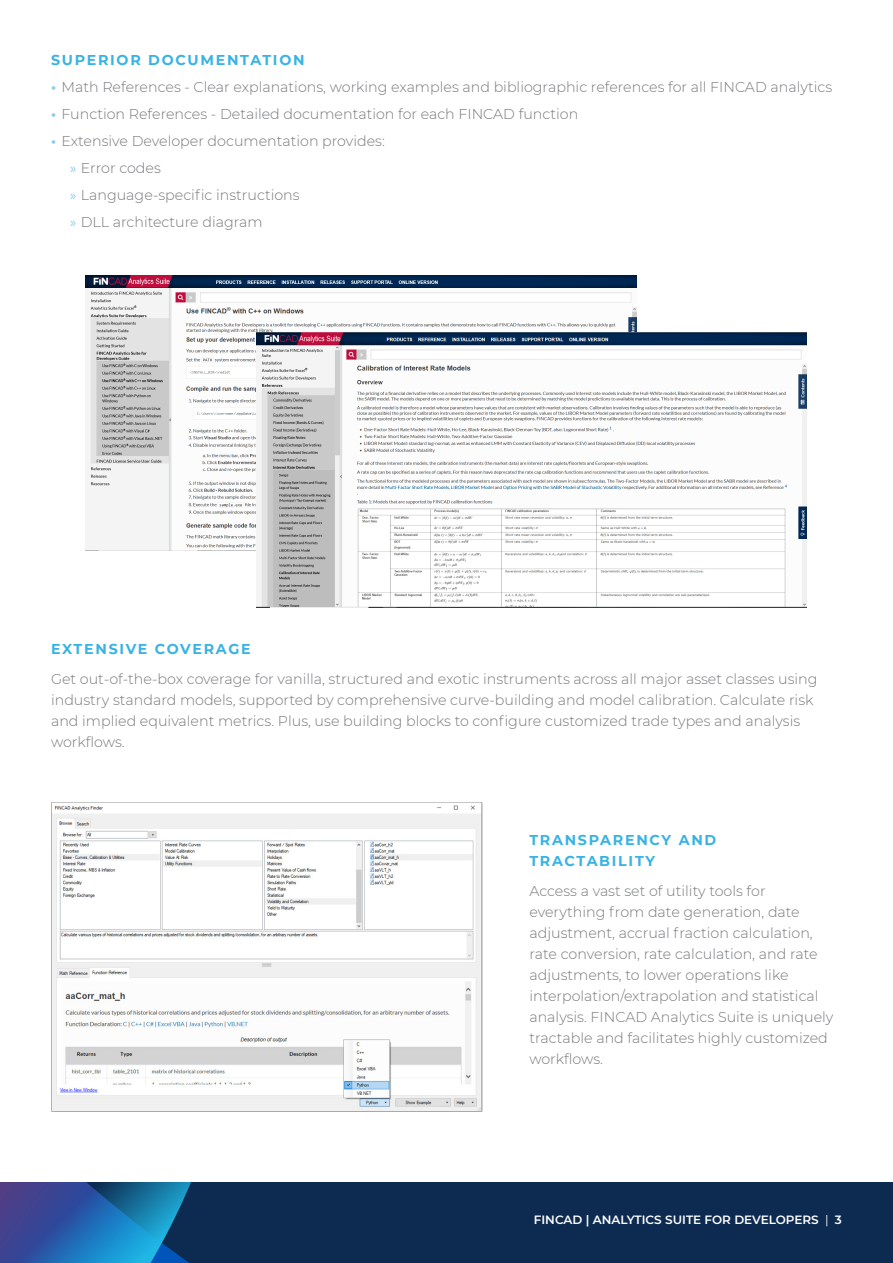
<style>
.page{position:relative;width:893px;height:1263px;background:#fff}
.page>*{position:absolute;margin:0;border:0;box-sizing:border-box;transform-origin:0 0}
.Body_Copy{font:300 14.25px/21px "Montserrat";color:#76787b}
.Heading_2{font:700 14.25px/21px "Montserrat";letter-spacing:.12em;color:#38b3e4}
.t1{font:600 12px "Montserrat";color:#fff}
.s1{font-weight:700;color:#8acaed}
.s2{font-family:"Myriad Pro";font-weight:400;color:#8acaed}
.s3{font-weight:400}
</style>
<div class="page">
<div style="left:0;top:1182px;width:893px;height:81px;background:#0d2b51"></div>
<svg style="left:0;top:1182px;width:191px;height:81px;background:#2461a2"></svg>
<img style="left:85px;top:275px;width:552px;height:275px">
<img style="left:257px;top:333px;width:549px;height:274px">
<img style="left:51px;top:803px;width:432px;height:308px">
<p class="Heading_2" style="left:51px;top:49px;width:255px">SUPERIOR DOCUMENTATION</p>
<p class="Body_Copy" style="left:51px;top:76px;width:783px"><span class="s1">•</span> Math References - Clear explanations, working examples and bibliographic references for all FINCAD analytics</p>
<p class="Body_Copy" style="left:51px;top:103px;width:529px"><span class="s1">•</span> Function References - Detailed documentation for each FINCAD function</p>
<p class="Body_Copy" style="left:51px;top:130px;width:335px"><span class="s1">•</span> Extensive Developer documentation provides:</p>
<p class="Body_Copy" style="left:70px;top:157px;width:92px"><span class="s2">»</span> Error codes</p>
<p class="Body_Copy" style="left:70px;top:184px;width:231px"><span class="s2">»</span> Language-specific instructions</p>
<p class="Body_Copy" style="left:70px;top:211px;width:194px"><span class="s2">»</span> DLL architecture diagram</p>
<p class="Heading_2" style="left:51px;top:637px;width:201px">EXTENSIVE COVERAGE</p>
<p class="Body_Copy" style="left:51px;top:668px;width:768px">Get out-of-the-box coverage for vanilla, structured and exotic instruments across all major asset classes using industry standard models, supported by comprehensive curve-building and model calibration. Calculate risk and implied equivalent metrics. Plus, use building blocks to configure customized trade types and analysis workflows.</p>
<p class="Heading_2" style="left:529px;top:829px;width:188px">TRANSPARENCY AND<br>TRACTABILITY</p>
<p class="Body_Copy" style="left:529px;top:880px;width:306px">Access a vast set of utility tools for everything from date generation, date adjustment, accrual fraction calculation, rate conversion, rate calculation, and rate adjustments, to lower operations like interpolation/extrapolation and statistical analysis. FINCAD Analytics Suite is uniquely tractable and facilitates highly customized workflows.</p>
<p class="t1" style="left:534px;top:1211px;width:310px">FINCAD | ANALYTICS SUITE FOR DEVELOPERS <span class="s3">|</span> 3</p>
</div>
